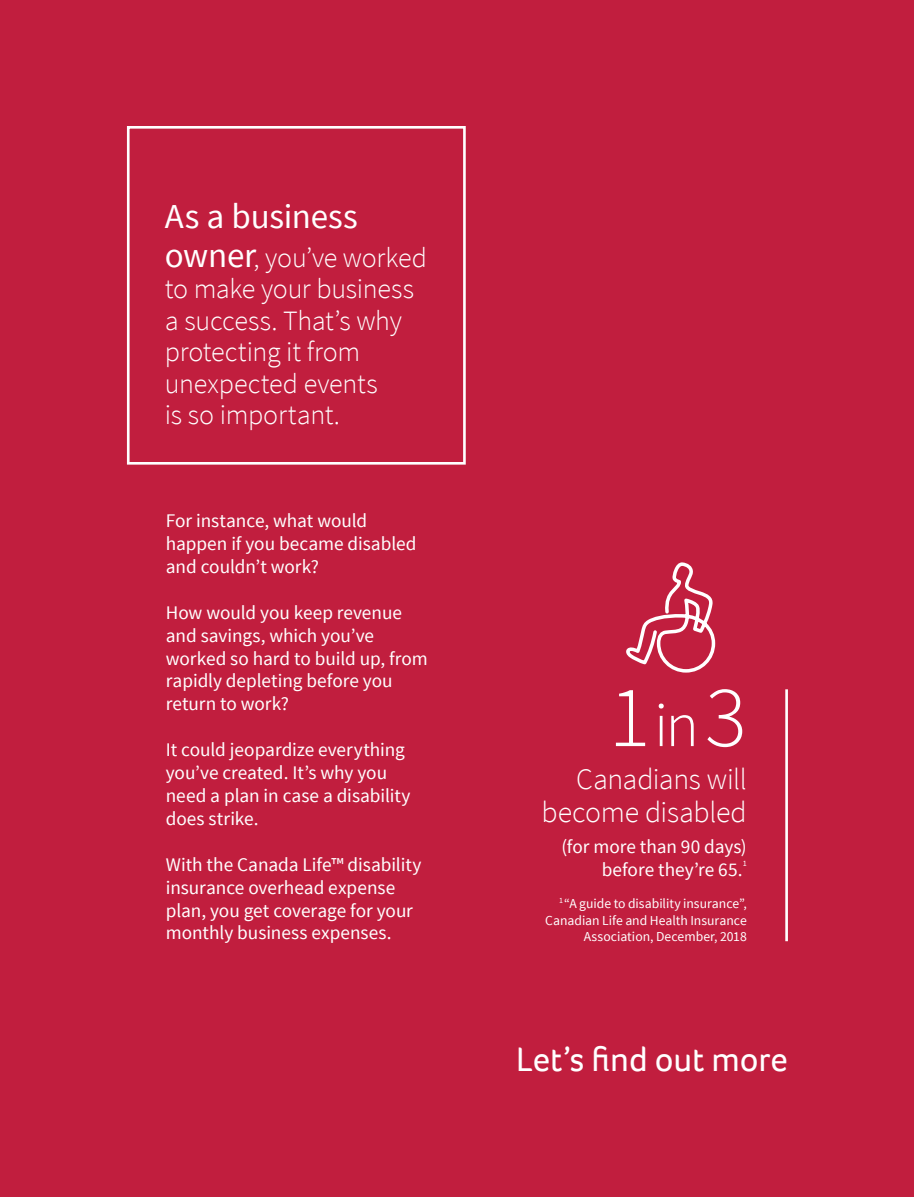
<style>
.page{position:relative;width:914px;height:1197px;background:#c11e3e}
.page>*{position:absolute;margin:0;border:0;box-sizing:border-box;transform-origin:0 0}
.t1{font:300 87.5px "Source Sans Pro";color:#fff}
.t2{font:35px "Foco";letter-spacing:-.005em;color:#fff}
.t3{font:35px "Source Sans Pro";letter-spacing:-.005em;color:#fff}
.t4{font:300 29.75px/33.2px "Source Sans Pro";letter-spacing:-.01em;color:#fff;text-align:right}
.t5{font:300 28px/31.5px "Source Sans Pro";letter-spacing:-.01em;color:#fff}
.t6{font:19.25px/22.8px "Source Sans Pro";color:#fff}
.t7{font:13.65px/16.6px "Source Sans Pro";color:#fff;text-align:right}
.t8{font:8.22px "Source Sans Pro";color:#fff}
.s1{font-weight:400;font-size:35px}
.s2{font-size:63px}
</style>
<div class="page">
<div style="left:127px;top:126px;width:339px;height:339px;border:3px solid #fff"></div>
<svg style="left:626px;top:562px;width:90px;height:111px"></svg>
<hr style="left:785px;top:689px;width:3px;height:252px;background:#fff">
<h2 class="t3" style="left:165px;top:195px;width:194px">As a business</h2>
<h3 class="t5" style="left:165px;top:242px;width:263px"><span class="s1">owner</span>, you’ve worked to make your business a success. That’s why protecting it from unexpected events<br>is so important.</h3>
<p class="t6" style="left:166px;top:510px;width:252px">For instance, what would happen if you became disabled and couldn’t work?</p>
<p class="t6" style="left:166px;top:602px;width:263px">How would you keep revenue and savings, which you’ve worked so hard to build up, from rapidly depleting before you return to work?</p>
<p class="t6" style="left:166px;top:739px;width:246px">It could jeopardize everything you’ve created. It’s why you need a plan in case a disability does strike.</p>
<p class="t6" style="left:166px;top:854px;width:257px">With the Canada Life™ disability insurance overhead expense plan, you get coverage for your monthly business expenses.</p>
<h1 class="t1" style="left:608px;top:664px;width:140px">1<span class="s2">in</span>3</h1>
<h3 class="t4" style="left:541px;top:763px;width:207px">Canadians will become disabled</h3>
<p class="t6" style="left:561px;top:835px;width:187px;text-align:right">(for more than 90 days) before they’re 65.</p>
<p class="t8" style="left:742px;top:858px;width:6px">1</p>
<p class="t7" style="left:545px;top:895px;width:203px"><sup>1</sup> “A guide to disability insurance”,<br>Canadian Life and Health Insurance<br>Association, December, 2018</p>
<h2 class="t2" style="left:516px;top:1036px;width:273px">Let’s find out more</h2>
</div>
